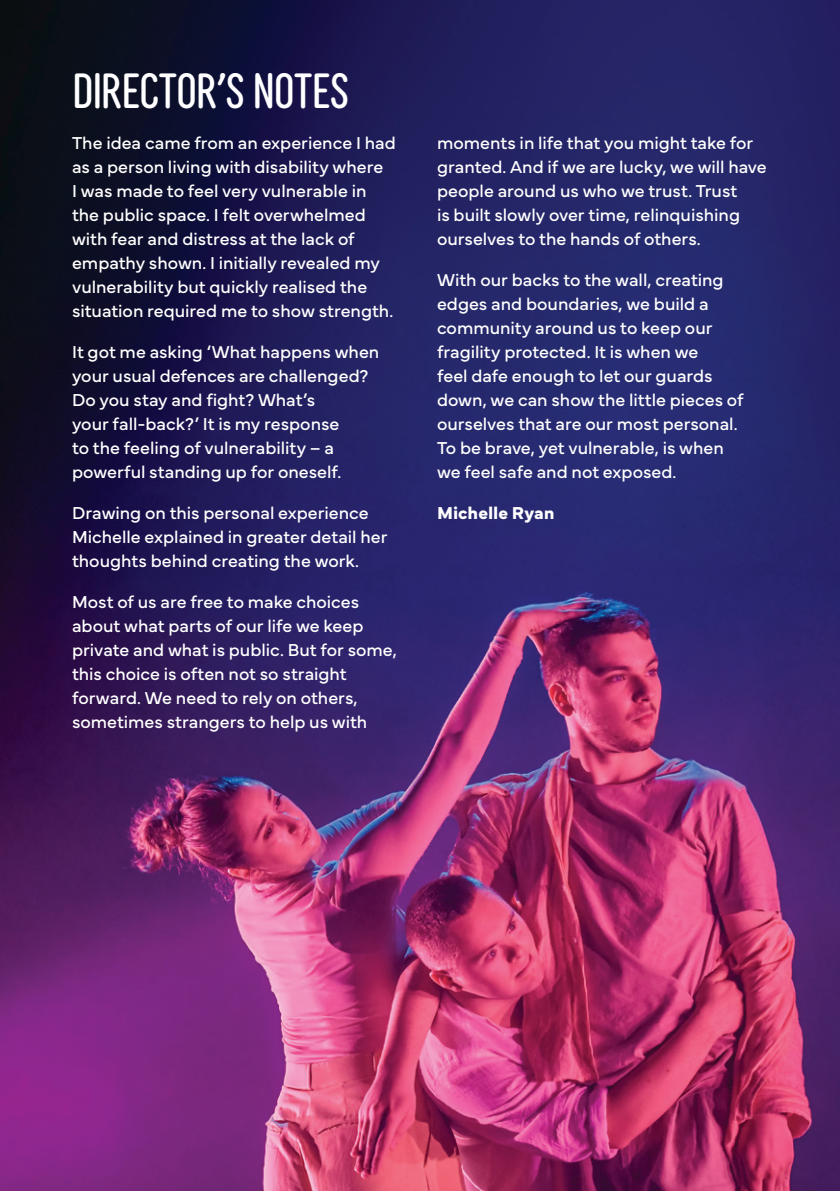
<style>
.page{position:relative;width:840px;height:1191px;background:#fff}
.page>*{position:absolute;margin:0;border:0;box-sizing:border-box;transform-origin:0 0}
.t1{font:48px "Diazo MVB Ex Cond";letter-spacing:-.02em;color:#fff}
.t2{font:18px/24px "Mundial";color:#fff}
.t3{font:700 18px "Mundial";color:#fff}
</style>
<div class="page">
<img style="left:0;top:0;width:839px;height:1191px">
<h1 class="t1" style="left:72px;top:55px;width:279px">DIRECTOR’S NOTES</h1>
<p class="t2" style="left:72px;top:129px;width:325px">The idea came from an experience I had as a person living with disability where<br>I was made to feel very vulnerable in the public space. I felt overwhelmed with fear and distress at the lack of empathy shown. I initially revealed my vulnerability but quickly realised the situation required me to show strength.</p>
<p class="t2" style="left:72px;top:338px;width:308px">It got me asking ‘What happens when your usual defences are challenged?<br>Do you stay and fight? What’s<br>your fall-back?’ It is my response<br>to the feeling of vulnerability – a powerful standing up for oneself.</p>
<p class="t2" style="left:72px;top:499px;width:317px">Drawing on this personal experience<br>Michelle explained in greater detail her thoughts behind creating the work.</p>
<p class="t2" style="left:72px;top:588px;width:326px">Most of us are free to make choices about what parts of our life we keep private and what is public. But for some, this choice is often not so straight forward. We need to rely on others, sometimes strangers to help us with</p>
<p class="t2" style="left:437px;top:129px;width:331px">moments in life that you might take for granted. And if we are lucky, we will have people around us who we trust. Trust<br>is built slowly over time, relinquishing ourselves to the hands of others.</p>
<p class="t2" style="left:437px;top:266px;width:308px">With our backs to the wall, creating edges and boundaries, we build a community around us to keep our fragility protected. It is when we<br>feel dafe enough to let our guards down, we can show the little pieces of ourselves that are our most personal.<br>To be brave, yet vulnerable, is when we feel safe and not exposed.</p>
<p class="t3" style="left:437px;top:499px;width:119px">Michelle Ryan</p>
</div>
